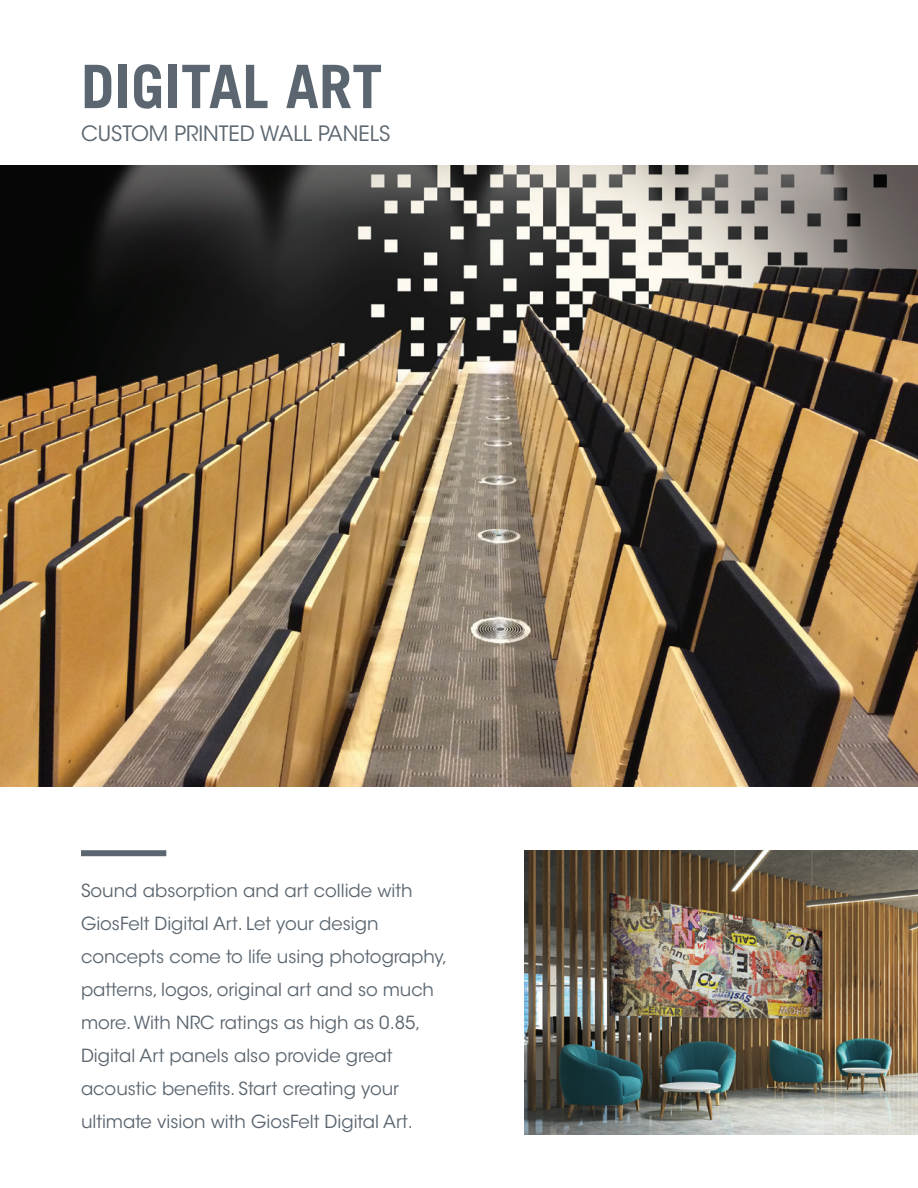
<style>
.page{position:relative;width:918px;height:1188px;background:#fff}
.page>*{position:absolute;margin:0;border:0;box-sizing:border-box;transform-origin:0 0}
.Headline{font:700 60px "Trade Gothic LT Std";color:#5b6670}
.Sub-Head{font:21px "ITC Avant Garde Std";color:#5b6670}
.Body_Copy{font:18px/33px "ITC Avant Garde Std";color:#5b6670}
</style>
<div class="page">
<img style="left:0;top:165px;width:918px;height:621px">
<img style="left:524px;top:851px;width:394px;height:284px">
<div style="left:81px;top:850px;width:85px;height:6px;background:#5b6670"></div>
<p class="Headline" style="left:81px;top:50px;width:303px">DIGITAL ART</p>
<p class="Sub-Head" style="left:81px;top:121px;width:311px">CUSTOM PRINTED WALL PANELS</p>
<p class="Body_Copy" style="left:81px;top:874px;width:368px">Sound absorption and art collide with GiosFelt Digital Art. Let your design concepts come to life using photography, patterns, logos, original art and so much more. With NRC ratings as high as 0.85, Digital Art panels also provide great acoustic benefits. Start creating your ultimate vision with GiosFelt Digital Art.</p>
</div>
